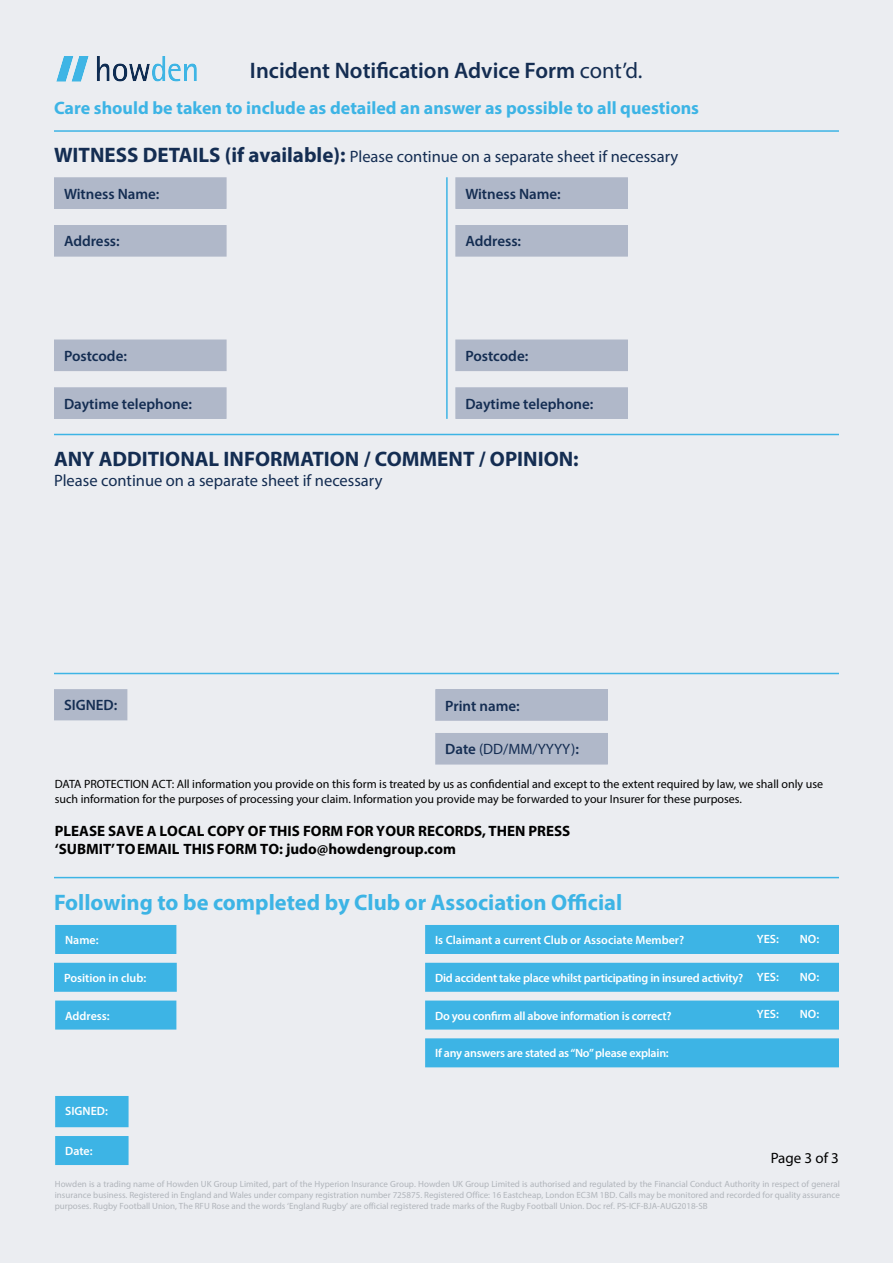
<style>
.page{position:relative;width:893px;height:1263px;background:#ebedf1}
.page>*{position:absolute;margin:0;border:0;box-sizing:border-box;transform-origin:0 0}
.Subheader{font:700 22.5px "Myriad Pro";color:#3db4e5}
.t1{font:600 22.5px "Myriad Pro";color:#142d52}
.Subheader-2{font:700 21px "Myriad Pro";color:#142d52}
.Warning_red{font:700 18px "Myriad Pro";color:#3db4e5}
.Subheader-3{font:16.5px "Myriad Pro";color:#142d52}
.t2{font:600 15px "Myriad Pro";color:#142d52}
.t3{font:700 15px/18px "Myriad Pro";color:#000}
.t4{font:15px "Myriad Pro";letter-spacing:.005em;color:#142d52}
.t5{font:15px "Myriad Pro";color:#000}
.t6{font:12px/14.4px "Myriad Pro";color:#000}
.t7{font:600 12px "Myriad Pro";letter-spacing:-.02em;color:#fff}
.t8{font:600 12px "Myriad Pro";color:#fff}
.t9{font:9px/10.8px "Myriad Pro";color:#b1b4b6;text-align:justify}
.s1{font-weight:400}
.s2{font-weight:700;font-size:21px}
.s3{font-weight:600}
</style>
<div class="page">
<hr style="left:54px;top:130px;width:785px;height:2px;background:#3db4e5">
<hr style="left:54px;top:434px;width:785px;height:1px;background:#3db4e5">
<hr style="left:54px;top:673px;width:785px;height:1px;background:#3db4e5">
<hr style="left:54px;top:877px;width:785px;height:1px;background:#3db4e5">
<div style="left:436px;top:690px;width:171px;height:30px;background:#b0b8c9"></div>
<div style="left:435px;top:689px;width:173px;height:32px;border:2px solid #b0b8c9"></div>
<div style="left:436px;top:734px;width:171px;height:30px;background:#b0b8c9"></div>
<div style="left:435px;top:733px;width:173px;height:31px;border:2px solid #b0b8c9"></div>
<div style="left:55px;top:690px;width:72px;height:30px;background:#b0b8c9"></div>
<div style="left:54px;top:689px;width:73px;height:31px;border:2px solid #b0b8c9"></div>
<div style="left:55px;top:178px;width:171px;height:30px;background:#b0b8c9"></div>
<div style="left:54px;top:177px;width:173px;height:32px;border:2px solid #b0b8c9"></div>
<div style="left:456px;top:178px;width:171px;height:30px;background:#b0b8c9"></div>
<div style="left:455px;top:177px;width:173px;height:32px;border:2px solid #b0b8c9"></div>
<div style="left:55px;top:340px;width:171px;height:30px;background:#b0b8c9"></div>
<div style="left:54px;top:339px;width:173px;height:32px;border:2px solid #b0b8c9"></div>
<div style="left:456px;top:340px;width:171px;height:30px;background:#b0b8c9"></div>
<div style="left:455px;top:339px;width:173px;height:32px;border:2px solid #b0b8c9"></div>
<div style="left:55px;top:388px;width:171px;height:30px;background:#b0b8c9"></div>
<div style="left:54px;top:387px;width:173px;height:32px;border:2px solid #b0b8c9"></div>
<div style="left:456px;top:388px;width:171px;height:30px;background:#b0b8c9"></div>
<div style="left:455px;top:387px;width:173px;height:32px;border:2px solid #b0b8c9"></div>
<div style="left:55px;top:226px;width:171px;height:30px;background:#b0b8c9"></div>
<div style="left:54px;top:225px;width:173px;height:32px;border:2px solid #b0b8c9"></div>
<div style="left:456px;top:226px;width:171px;height:30px;background:#b0b8c9"></div>
<div style="left:455px;top:225px;width:173px;height:32px;border:2px solid #b0b8c9"></div>
<hr style="left:446px;top:177px;width:2px;height:242px;background:#3db4e5">
<div style="left:56px;top:926px;width:120px;height:27px;background:#3db4e5"></div>
<div style="left:55px;top:925px;width:121px;height:29px;border:2px solid #3db4e5"></div>
<div style="left:55px;top:963px;width:121px;height:28px;background:#3db4e5"></div>
<div style="left:54px;top:963px;width:123px;height:29px;border:2px solid #3db4e5"></div>
<div style="left:56px;top:1001px;width:120px;height:28px;background:#3db4e5"></div>
<div style="left:55px;top:1000px;width:121px;height:29px;border:2px solid #3db4e5"></div>
<div style="left:56px;top:1097px;width:72px;height:29px;background:#3db4e5"></div>
<div style="left:55px;top:1096px;width:74px;height:31px;border:2px solid #3db4e5"></div>
<div style="left:56px;top:1137px;width:72px;height:27px;background:#3db4e5"></div>
<div style="left:55px;top:1136px;width:74px;height:29px;border:2px solid #3db4e5"></div>
<div style="left:426px;top:1039px;width:412px;height:27px;background:#3db4e5"></div>
<div style="left:425px;top:1038px;width:414px;height:29px;border:2px solid #3db4e5"></div>
<div style="left:426px;top:926px;width:412px;height:27px;background:#3db4e5"></div>
<div style="left:425px;top:925px;width:414px;height:29px;border:2px solid #3db4e5"></div>
<div style="left:426px;top:963px;width:412px;height:28px;background:#3db4e5"></div>
<div style="left:425px;top:963px;width:414px;height:29px;border:2px solid #3db4e5"></div>
<div style="left:426px;top:1001px;width:412px;height:28px;background:#3db4e5"></div>
<div style="left:425px;top:1000px;width:414px;height:29px;border:2px solid #3db4e5"></div>
<img style="left:57px;top:57px;width:139px;height:24px">
<p class="t1" style="left:250px;top:56px;width:394px">Incident Notification Advice Form <span class="s1">cont’d.</span></p>
<p class="Warning_red" style="left:54px;top:96px;width:647px">Care should be taken to include as detailed an answer as possible to all questions</p>
<p class="Subheader-3" style="left:54px;top:147px;width:626px"><span class="s2">WITNESS DETAILS (if available):</span> Please continue on a separate sheet if necessary</p>
<p class="t2" style="left:64px;top:184px;width:97px">Witness Name:</p>
<p class="t2" style="left:465px;top:184px;width:97px">Witness Name:</p>
<p class="t2" style="left:64px;top:232px;width:57px">Address:</p>
<p class="t2" style="left:465px;top:232px;width:57px">Address:</p>
<p class="t2" style="left:64px;top:346px;width:64px">Postcode:</p>
<p class="t2" style="left:465px;top:346px;width:64px">Postcode:</p>
<p class="t2" style="left:64px;top:394px;width:130px">Daytime telephone:</p>
<p class="t2" style="left:465px;top:394px;width:130px">Daytime telephone:</p>
<p class="Subheader-2" style="left:54px;top:445px;width:526px">ANY ADDITIONAL INFORMATION / COMMENT / OPINION:</p>
<p class="Subheader-3" style="left:54px;top:470px;width:330px">Please continue on a separate sheet if necessary</p>
<p class="t2" style="left:64px;top:696px;width:55px">SIGNED:</p>
<p class="t2" style="left:445px;top:696px;width:76px">Print name:</p>
<p class="t4" style="left:445px;top:740px;width:135px"><span class="s3">Date</span> (DD/MM/YYYY)<span class="s3">:</span></p>
<p class="t6" style="left:55px;top:777px;width:770px">DATA PROTECTION ACT: All information you provide on this form is treated by us as confidential and except to the extent required by law, we shall only use such information for the purposes of processing your claim. Information you provide may be forwarded to your Insurer for these purposes.</p>
<p class="t3" style="left:55px;top:822px;width:517px">PLEASE SAVE A LOCAL COPY OF THIS FORM FOR YOUR RECORDS, THEN PRESS ‘SUBMIT’ TO EMAIL THIS FORM TO: judo@howdengroup.com</p>
<p class="Subheader" style="left:54px;top:888px;width:570px">Following to be completed by Club or Association Official</p>
<p class="t7" style="left:65px;top:932px;width:35px">Name:</p>
<p class="t8" style="left:64px;top:970px;width:84px">Position in club:</p>
<p class="t8" style="left:65px;top:1008px;width:46px">Address:</p>
<p class="t7" style="left:65px;top:1103px;width:44px">SIGNED:</p>
<p class="t7" style="left:65px;top:1143px;width:29px">Date:</p>
<p class="t8" style="left:435px;top:932px;width:251px">Is Claimant a current Club or Associate Member?</p>
<p class="t7" style="left:757px;top:931px;width:23px">YES:</p>
<p class="t7" style="left:800px;top:931px;width:21px">NO:</p>
<p class="t7" style="left:435px;top:970px;width:310px">Did accident take place whilst participating in insured activity?</p>
<p class="t7" style="left:757px;top:969px;width:23px">YES:</p>
<p class="t7" style="left:800px;top:969px;width:21px">NO:</p>
<p class="t7" style="left:435px;top:1008px;width:238px">Do you confirm all above information is correct?</p>
<p class="t7" style="left:757px;top:1007px;width:23px">YES:</p>
<p class="t7" style="left:800px;top:1007px;width:21px">NO:</p>
<p class="t7" style="left:435px;top:1046px;width:235px">If any answers are stated as “No” please explain:</p>
<p class="t5" style="left:771px;top:1148px;width:70px">Page 3 of 3</p>
<p class="t9" style="left:55px;top:1178px;width:786px">Howden is a trading name of Howden UK Group Limited, part of the Hyperion Insurance Group. Howden UK Group Limited is authorised and regulated by the Financial Conduct Authority in respect of general insurance business. Registered in England and Wales under company registration number 725875. Registered Office: 16 Eastcheap, London EC3M 1BD. Calls may be monitored and recorded for quality assurance purposes. Rugby Football Union, The RFU Rose and the words ‘England Rugby’ are official registered trade marks of the Rugby Football Union. Doc ref. PS-ICF-BJA-AUG2018-SB</p>
</div>
